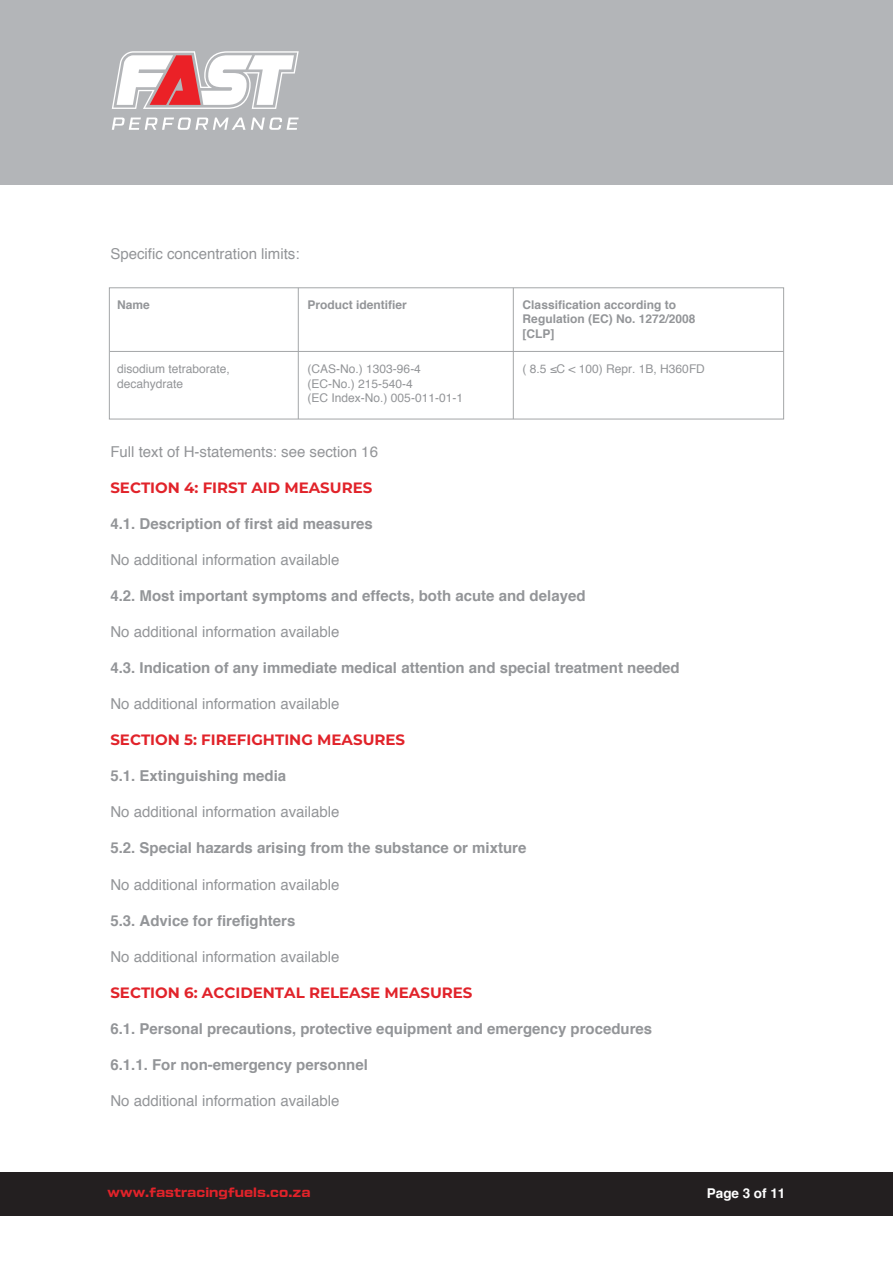
<style>
.page{position:relative;width:893px;height:1263px;background:#fff}
.page>*{position:absolute;margin:0;border:0;box-sizing:border-box;transform-origin:0 0}
.t1{font:700 15px "Helvetica";color:#939598}
.t2{font:15px "Helvetica";color:#939598}
.t3{font:700 15px "Montserrat";color:#e1232a}
.t4{font:13.5px "Tactic Sans Bld";letter-spacing:.005em;color:#e1232a}
.t5{font:700 13.5px "Helvetica";letter-spacing:-.005em;color:#fff}
.t6{font:12px/14.4px "Helvetica";color:#939598}
.t7{font:700 12px/14.4px "Helvetica";color:#939598}
</style>
<div class="page">
<div style="left:0;top:1172px;width:893px;height:44px;background:#231f20"></div>
<hr style="left:298px;top:288px;width:1px;height:131px;background:#a4a6a8">
<hr style="left:513px;top:288px;width:1px;height:131px;background:#a4a6a8">
<div style="left:109px;top:287px;width:675px;height:132px;border:1px solid #a4a6a8"></div>
<hr style="left:110px;top:351px;width:674px;height:1px;background:#a4a6a8">
<div style="left:0;top:0;width:893px;height:185px;background:#b3b5b8"></div>
<svg style="left:112px;top:51px;width:187px;height:58px"></svg>
<svg style="left:112px;top:118px;width:187px;height:12px"></svg>
<p class="t2" style="left:110px;top:243px;width:191px">Specific concentration limits:</p>
<p class="t7" style="left:117px;top:298px;width:34px">Name</p>
<p class="t7" style="left:308px;top:298px;width:101px">Product identifier</p>
<p class="t7" style="left:523px;top:298px;width:174px">Classification according to<br>Regulation (EC) No. 1272/2008 [CLP]</p>
<p class="t6" style="left:117px;top:362px;width:114px">disodium tetraborate, decahydrate</p>
<p class="t6" style="left:308px;top:362px;width:157px">(CAS-No.) 1303-96-4 (EC-No.) 215-540-4<br>(EC Index-No.) 005-011-01-1</p>
<p class="t6" style="left:523px;top:362px;width:184px">( 8.5 ≤C &lt; 100) Repr. 1B, H360FD</p>
<p class="t2" style="left:110px;top:441px;width:269px">Full text of H-statements: see section 16</p>
<p class="t3" style="left:110px;top:477px;width:263px">SECTION 4: FIRST AID MEASURES</p>
<p class="t1" style="left:110px;top:512px;width:264px">4.1. Description of first aid measures</p>
<p class="t2" style="left:110px;top:549px;width:231px">No additional information available</p>
<p class="t1" style="left:110px;top:584px;width:477px">4.2. Most important symptoms and effects, both acute and delayed</p>
<p class="t2" style="left:110px;top:621px;width:231px">No additional information available</p>
<p class="t1" style="left:110px;top:656px;width:571px">4.3. Indication of any immediate medical attention and special treatment needed</p>
<p class="t2" style="left:110px;top:693px;width:231px">No additional information available</p>
<p class="t3" style="left:110px;top:729px;width:296px">SECTION 5: FIREFIGHTING MEASURES</p>
<p class="t1" style="left:110px;top:764px;width:177px">5.1. Extinguishing media</p>
<p class="t2" style="left:110px;top:801px;width:231px">No additional information available</p>
<p class="t1" style="left:110px;top:836px;width:417px">5.2. Special hazards arising from the substance or mixture</p>
<p class="t2" style="left:110px;top:873px;width:231px">No additional information available</p>
<p class="t1" style="left:110px;top:908px;width:187px">5.3. Advice for firefighters</p>
<p class="t2" style="left:110px;top:945px;width:231px">No additional information available</p>
<p class="t3" style="left:110px;top:981px;width:364px">SECTION 6: ACCIDENTAL RELEASE MEASURES</p>
<p class="t1" style="left:110px;top:1016px;width:543px">6.1. Personal precautions, protective equipment and emergency procedures</p>
<p class="t1" style="left:110px;top:1052px;width:259px">6.1.1. For non-emergency personnel</p>
<p class="t2" style="left:110px;top:1089px;width:231px">No additional information available</p>
<p class="t4" style="left:108px;top:1186px;width:204px">www.fastracingfuels.co.za</p>
<p class="t5" style="left:707px;top:1182px;width:80px">Page 3 of 11</p>
</div>
